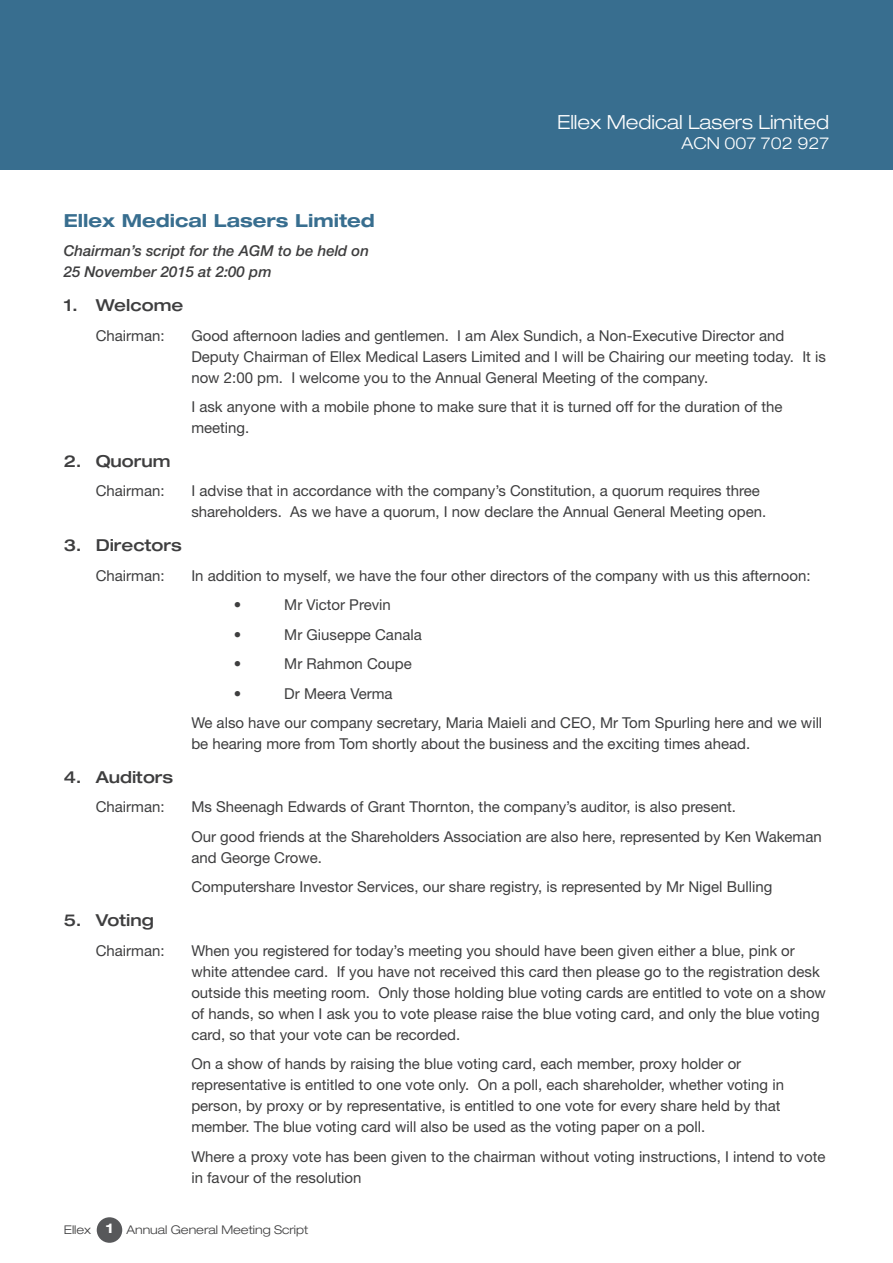
<style>
.page{position:relative;width:893px;height:1263px;background:#fff}
.page>*{position:absolute;margin:0;border:0;box-sizing:border-box;transform-origin:0 0}
.t1{font:300 expanded 19.5px "Helvetica Neue";color:#fff}
.Heading_1{font:700 expanded 18px "Helvetica Neue";color:#386e8f}
.t2{font:500 expanded 16.5px "Helvetica Neue";color:#3e3e3f}
.t3{font:300 expanded 16.5px "Helvetica Neue";color:#fff}
.IndentwithHeading{font:15px/21px "Helvetica Neue";color:#3e3e3f}
.Proxy_Results_End{font:15px "Helvetica Neue";color:#3e3e3f}
.Intention{font:italic 500 15px/21px "Helvetica Neue";color:#3e3e3f}
.Footer_Number{font:300 expanded 12px "Helvetica Neue";color:#3e3e3f}
.s1{font-weight:700;font-size:13.5px;color:#fff}
</style>
<div class="page">
<div style="left:0;top:0;width:893px;height:170px;background:#386e8f"></div>
<div style="left:97px;top:1217px;width:25px;height:26px;background:#57585a;border-radius:50%"></div>
<h1 class="t1" style="left:557px;top:110px;width:274px">Ellex Medical Lasers Limited</h1>
<p class="t3" style="left:681px;top:133px;width:149px">ACN 007 702 927</p>
<p class="Heading_1" style="left:64px;top:209px;width:312px">Ellex Medical Lasers Limited</p>
<p class="Intention" style="left:64px;top:240px;width:307px">Chairman’s script for the AGM to be held on<br>25 November 2015 at 2:00 pm</p>
<p class="t2" style="left:64px;top:295px;width:121px">1. Welcome</p>
<p class="IndentwithHeading" style="left:96px;top:324px;width:70px">Chairman:</p>
<p class="IndentwithHeading" style="left:191px;top:324px;width:636px">Good afternoon ladies and gentlemen. I am Alex Sundich, a Non-Executive Director and<br>Deputy Chairman of Ellex Medical Lasers Limited and I will be Chairing our meeting today. It is now 2:00 pm. I welcome you to the Annual General Meeting of the company.</p>
<p class="IndentwithHeading" style="left:191px;top:396px;width:593px">I ask anyone with a mobile phone to make sure that it is turned off for the duration of the meeting.</p>
<p class="t2" style="left:64px;top:451px;width:108px">2. Quorum</p>
<p class="IndentwithHeading" style="left:96px;top:480px;width:70px">Chairman:</p>
<p class="IndentwithHeading" style="left:191px;top:480px;width:576px">I advise that in accordance with the company’s Constitution, a quorum requires three shareholders. As we have a quorum, I now declare the Annual General Meeting open.</p>
<p class="t2" style="left:64px;top:535px;width:120px">3. Directors</p>
<p class="IndentwithHeading" style="left:96px;top:565px;width:70px">Chairman:</p>
<p class="IndentwithHeading" style="left:191px;top:565px;width:621px">In addition to myself, we have the four other directors of the company with us this afternoon:</p>
<p class="Proxy_Results_End" style="left:234px;top:596px;width:9px">•</p>
<p class="Proxy_Results_End" style="left:284px;top:596px;width:108px">Mr Victor Previn</p>
<p class="Proxy_Results_End" style="left:234px;top:625px;width:9px">•</p>
<p class="Proxy_Results_End" style="left:284px;top:625px;width:139px">Mr Giuseppe Canala</p>
<p class="Proxy_Results_End" style="left:234px;top:655px;width:9px">•</p>
<p class="Proxy_Results_End" style="left:284px;top:655px;width:129px">Mr Rahmon Coupe</p>
<p class="Proxy_Results_End" style="left:234px;top:684px;width:9px">•</p>
<p class="Proxy_Results_End" style="left:284px;top:684px;width:110px">Dr Meera Verma</p>
<p class="IndentwithHeading" style="left:191px;top:712px;width:632px">We also have our company secretary, Maria Maieli and CEO, Mr Tom Spurling here and we will be hearing more from Tom shortly about the business and the exciting times ahead.</p>
<p class="t2" style="left:64px;top:767px;width:111px">4. Auditors</p>
<p class="IndentwithHeading" style="left:96px;top:796px;width:70px">Chairman:</p>
<p class="IndentwithHeading" style="left:191px;top:796px;width:546px">Ms Sheenagh Edwards of Grant Thornton, the company’s auditor, is also present.</p>
<p class="IndentwithHeading" style="left:191px;top:826px;width:632px">Our good friends at the Shareholders Association are also here, represented by Ken Wakeman and George Crowe.</p>
<p class="IndentwithHeading" style="left:191px;top:876px;width:582px">Computershare Investor Services, our share registry, is represented by Mr Nigel Bulling</p>
<p class="t2" style="left:64px;top:910px;width:92px">5. Voting</p>
<p class="IndentwithHeading" style="left:96px;top:940px;width:70px">Chairman:</p>
<p class="IndentwithHeading" style="left:191px;top:940px;width:636px">When you registered for today’s meeting you should have been given either a blue, pink or white attendee card. If you have not received this card then please go to the registration desk outside this meeting room. Only those holding blue voting cards are entitled to vote on a show of hands, so when I ask you to vote please raise the blue voting card, and only the blue voting card, so that your vote can be recorded.</p>
<p class="IndentwithHeading" style="left:191px;top:1053px;width:594px">On a show of hands by raising the blue voting card, each member, proxy holder or representative is entitled to one vote only. On a poll, each shareholder, whether voting in person, by proxy or by representative, is entitled to one vote for every share held by that member. The blue voting card will also be used as the voting paper on a poll.</p>
<p class="IndentwithHeading" style="left:191px;top:1146px;width:636px">Where a proxy vote has been given to the chairman without voting instructions, I intend to vote in favour of the resolution</p>
<p class="Footer_Number" style="left:64px;top:1222px;width:246px">Ellex <span class="s1">1</span> Annual General Meeting Script</p>
</div>
